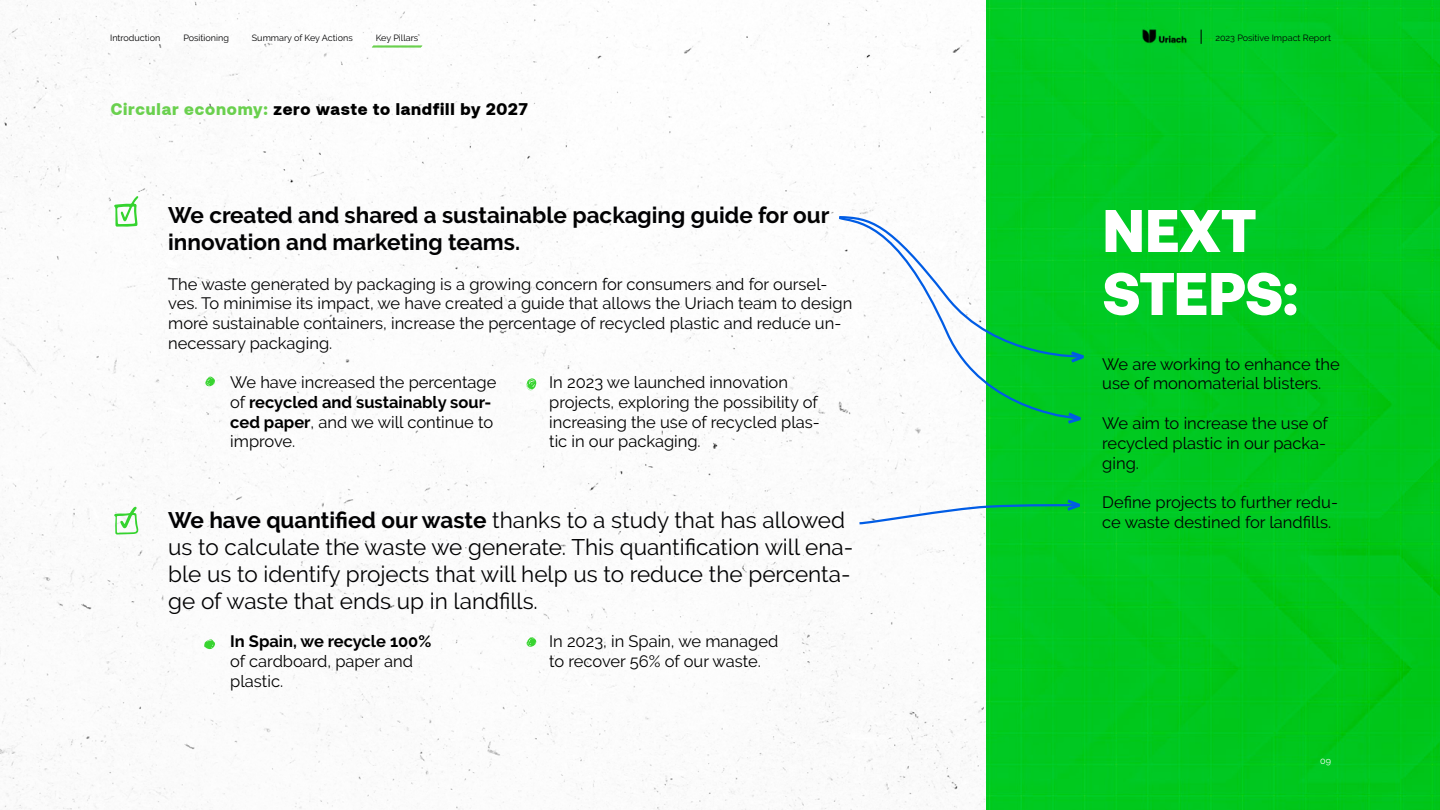
<style>
.page{position:relative;width:1440px;height:810px;background:#fff}
.page>*{position:absolute;margin:0;border:0;box-sizing:border-box;transform-origin:0 0}
.t1{font:900 60px/63px "Aeonik";letter-spacing:-.005em;color:#fff}
.t2{font:22.5px/27px "Raleway";color:#020203}
.t3{font:700 22.5px/27px "Raleway";color:#020203}
.t4{font:16.5px/19.8px "Raleway";color:#020203}
.t5{font:16.5px/19.8px "Raleway";color:#000}
.t6{font:900 16.5px "Aeonik";letter-spacing:.05em;color:#000}
.t7{font:700 16.5px "Raleway";color:#000}
.t8{font:9px "Raleway";color:#020203}
.t9{font:9px "Raleway";color:#fff}
.s1{color:#6ad04e}
.s2{font-weight:700}
</style>
<div class="page">
<img style="left:0;top:0;width:986px;height:810px">
<img style="left:986px;top:0;width:454px;height:810px">
<svg style="left:1082px;top:215px;width:10px;height:150px"></svg>
<svg style="left:857px;top:497px;width:231px;height:29px"></svg>
<svg style="left:114px;top:196px;width:25px;height:31px"></svg>
<svg style="left:114px;top:507px;width:24px;height:28px"></svg>
<svg style="left:836px;top:215px;width:246px;height:206px"></svg>
<svg style="left:1065px;top:410px;width:24px;height:16px"></svg>
<svg style="left:204px;top:639px;width:11px;height:10px"></svg>
<svg style="left:527px;top:378px;width:9px;height:12px"></svg>
<svg style="left:205px;top:376px;width:10px;height:11px"></svg>
<svg style="left:527px;top:637px;width:9px;height:10px"></svg>
<svg style="left:372px;top:45px;width:51px;height:3px"></svg>
<img style="left:1116px;top:3px;width:96px;height:66px">
<svg style="left:1201px;top:30px;width:1px;height:14px"></svg>
<p class="t8" style="left:110px;top:33px;width:52px">Introduction</p>
<p class="t8" style="left:183px;top:33px;width:47px">Positioning</p>
<p class="t8" style="left:252px;top:33px;width:102px">Summary of Key Actions</p>
<p class="t8" style="left:376px;top:33px;width:44px">Key Pillars</p>
<p class="t6" style="left:111px;top:100px;width:419px"><span class="s1">Circular economy:</span> zero waste to landfill by 2027</p>
<h2 class="t3" style="left:168px;top:202px;width:663px">We created and shared a sustainable packaging guide for our innovation and marketing teams.</h2>
<p class="t4" style="left:168px;top:274px;width:686px">The waste generated by packaging is a growing concern for consumers and for oursel&shy;ves. To minimise its impact, we have created a guide that allows the Uriach team to design more sustainable containers, increase the percentage of recycled plastic and reduce un&shy;necessary packaging.</p>
<p class="t5" style="left:230px;top:372px;width:268px">We have increased the percentage of <span class="s2">recycled and sustainably sour&shy;ced paper</span>, and we will continue to improve.</p>
<p class="t5" style="left:549px;top:372px;width:272px">In 2023 we launched innovation projects, exploring the possibility of increasing the use of recycled plas&shy;tic in our packaging.</p>
<h2 class="t2" style="left:168px;top:506px;width:687px"><span class="s2">We have quantified our waste</span> thanks to a study that has allowed us to calculate the waste we generate. This quantification will ena&shy;ble us to identify projects that will help us to reduce the percenta&shy;ge of waste that ends up in landfills.</h2>
<p class="t7" style="left:230px;top:632px;width:203px">In Spain, we recycle 100%</p>
<p class="t5" style="left:230px;top:651px;width:184px">of cardboard, paper and plastic.</p>
<p class="t5" style="left:549px;top:631px;width:231px">In 2023, in Spain, we managed to recover 56% of our waste.</p>
<p class="t8" style="left:1215px;top:33px;width:117px">2023 Positive Impact Report</p>
<h1 class="t1" style="left:1102px;top:199px;width:198px">NEXT<br>STEPS:</h1>
<p class="t4" style="left:1102px;top:354px;width:239px">We are working to enhance the use of monomaterial blisters.</p>
<p class="t4" style="left:1102px;top:413px;width:227px;text-align:justify">We aim to increase the use of recycled plastic in our packa&shy;ging.</p>
<p class="t4" style="left:1102px;top:492px;width:237px">Define projects to further redu&shy;ce waste destined for landfills.</p>
<p class="t9" style="left:1320px;top:756px;width:12px">09</p>
</div>
